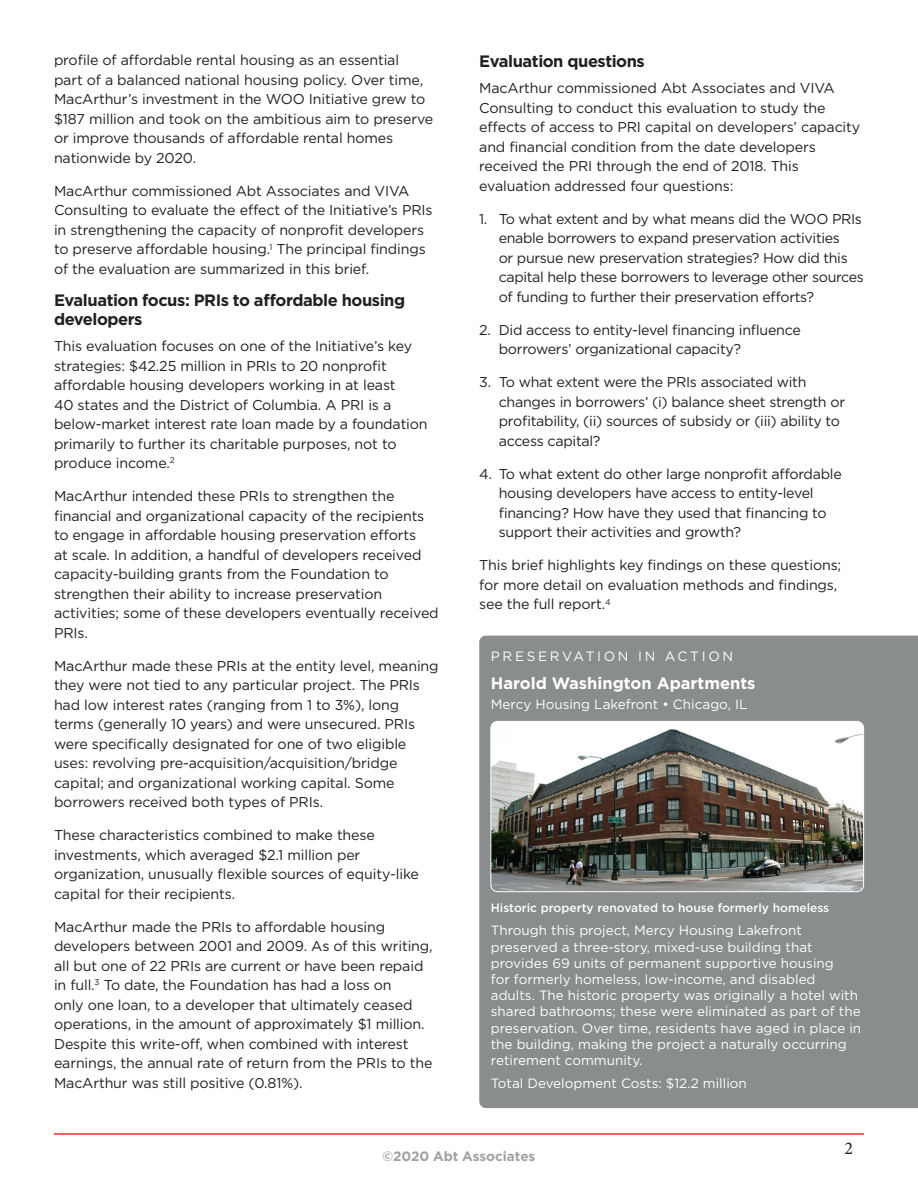
<style>
.page{position:relative;width:918px;height:1188px;background:#fff}
.page>*{position:absolute;margin:0;border:0;box-sizing:border-box;transform-origin:0 0}
.t1{font:18px "Minion Pro";color:#231f20}
.A_Head{font:700 16.5px/18.8px "Gotham";letter-spacing:-.025em;color:#231f20}
.t2{font:700 16.5px "Gotham";color:#fff}
.Text{font:14.25px/19.5px "Gotham";letter-spacing:-.01em;color:#231f20}
.t3{font:13.5px/16.2px "Gotham";color:#fff}
.t4{font:13.5px "Gotham";letter-spacing:.2em;color:#fff}
.t5{font:700 13.5px "Gotham";color:#a0a1a5}
.t6{font:500 12px "Gotham";color:#fff}
</style>
<div class="page">
<hr style="left:54px;top:1133px;width:810px;height:2px;background:#ee2e22">
<div style="left:479px;top:636px;width:439px;height:472px;background:#898d8d"></div>
<img style="left:491px;top:721px;width:373px;height:171px">
<div style="left:490px;top:721px;width:374px;height:171px;border:1px solid #fff;border-radius:7px"></div>
<p class="Text" style="left:54px;top:50px;width:381px">profile of affordable rental housing as an essential<br>part of a balanced national housing policy. Over time, MacArthur’s investment in the WOO Initiative grew to $187 million and took on the ambitious aim to preserve or improve thousands of affordable rental homes nationwide by 2020.</p>
<p class="Text" style="left:54px;top:181px;width:380px">MacArthur commissioned Abt Associates and VIVA Consulting to evaluate the effect of the Initiative’s PRIs in strengthening the capacity of nonprofit developers to preserve affordable housing.<sup>1</sup> The principal findings of the evaluation are summarized in this brief.</p>
<p class="A_Head" style="left:54px;top:291px;width:353px">Evaluation focus: PRIs to affordable housing developers</p>
<p class="Text" style="left:54px;top:336px;width:375px">This evaluation focuses on one of the Initiative’s key strategies: $42.25 million in PRIs to 20 nonprofit affordable housing developers working in at least<br>40 states and the District of Columbia. A PRI is a below-market interest rate loan made by a foundation primarily to further its charitable purposes, not to produce income.<sup>2</sup></p>
<p class="Text" style="left:54px;top:486px;width:386px">MacArthur intended these PRIs to strengthen the financial and organizational capacity of the recipients to engage in affordable housing preservation efforts<br>at scale. In addition, a handful of developers received capacity-building grants from the Foundation to strengthen their ability to increase preservation activities; some of these developers eventually received PRIs.</p>
<p class="Text" style="left:54px;top:656px;width:386px">MacArthur made these PRIs at the entity level, meaning they were not tied to any particular project. The PRIs had low interest rates (ranging from 1 to 3%), long terms (generally 10 years) and were unsecured. PRIs were specifically designated for one of two eligible uses: revolving pre-acquisition/acquisition/bridge capital; and organizational working capital. Some borrowers received both types of PRIs.</p>
<p class="Text" style="left:54px;top:825px;width:367px">These characteristics combined to make these investments, which averaged $2.1 million per organization, unusually flexible sources of equity-like capital for their recipients.</p>
<p class="Text" style="left:54px;top:917px;width:380px">MacArthur made the PRIs to affordable housing developers between 2001 and 2009. As of this writing, all but one of 22 PRIs are current or have been repaid in full.<sup>3</sup> To date, the Foundation has had a loss on<br>only one loan, to a developer that ultimately ceased operations, in the amount of approximately $1 million.<br>Despite this write-off, when combined with interest earnings, the annual rate of return from the PRIs to the MacArthur was still positive (0.81%).</p>
<p class="A_Head" style="left:479px;top:52px;width:167px">Evaluation questions</p>
<p class="Text" style="left:479px;top:78px;width:383px">MacArthur commissioned Abt Associates and VIVA Consulting to conduct this evaluation to study the effects of access to PRI capital on developers’ capacity and financial condition from the date developers received the PRI through the end of 2018. This evaluation addressed four questions:</p>
<p class="Text" style="left:499px;top:209px;width:367px;text-indent:-20px">1. To what extent and by what means did the WOO PRIs enable borrowers to expand preservation activities<br>or pursue new preservation strategies? How did this capital help these borrowers to leverage other sources of funding to further their preservation efforts?</p>
<p class="Text" style="left:499px;top:320px;width:304px;text-indent:-20px">2. Did access to entity-level financing influence borrowers’ organizational capacity?</p>
<p class="Text" style="left:499px;top:372px;width:348px;text-indent:-20px">3. To what extent were the PRIs associated with changes in borrowers’ (i) balance sheet strength or profitability, (ii) sources of subsidy or (iii) ability to access capital?</p>
<p class="Text" style="left:499px;top:464px;width:345px;text-indent:-20px">4. To what extent do other large nonprofit affordable housing developers have access to entity-level financing? How have they used that financing to support their activities and growth?</p>
<p class="Text" style="left:479px;top:555px;width:364px">This brief highlights key findings on these questions; for more detail on evaluation methods and findings, see the full report.<sup>4</sup></p>
<p class="t4" style="left:491px;top:648px;width:244px">PRESERVATION IN ACTION</p>
<p class="t2" style="left:491px;top:672px;width:266px">Harold Washington Apartments</p>
<p class="t3" style="left:491px;top:696px;width:258px">Mercy Housing Lakefront • Chicago, IL</p>
<p class="t6" style="left:491px;top:900px;width:340px">Historic property renovated to house formerly homeless</p>
<p class="t3" style="left:491px;top:922px;width:372px">Through this project, Mercy Housing Lakefront preserved a three-story, mixed-use building that provides 69 units of permanent supportive housing<br>for formerly homeless, low-income, and disabled adults. The historic property was originally a hotel with shared bathrooms; these were eliminated as part of the preservation. Over time, residents have aged in place in the building, making the project a naturally occurring retirement community.</p>
<p class="t3" style="left:491px;top:1075px;width:258px">Total Development Costs: $12.2 million</p>
<p class="t5" style="left:382px;top:1147px;width:155px">©2020 Abt Associates</p>
<p class="t1" style="left:845px;top:1136px;width:10px">2</p>
</div>
